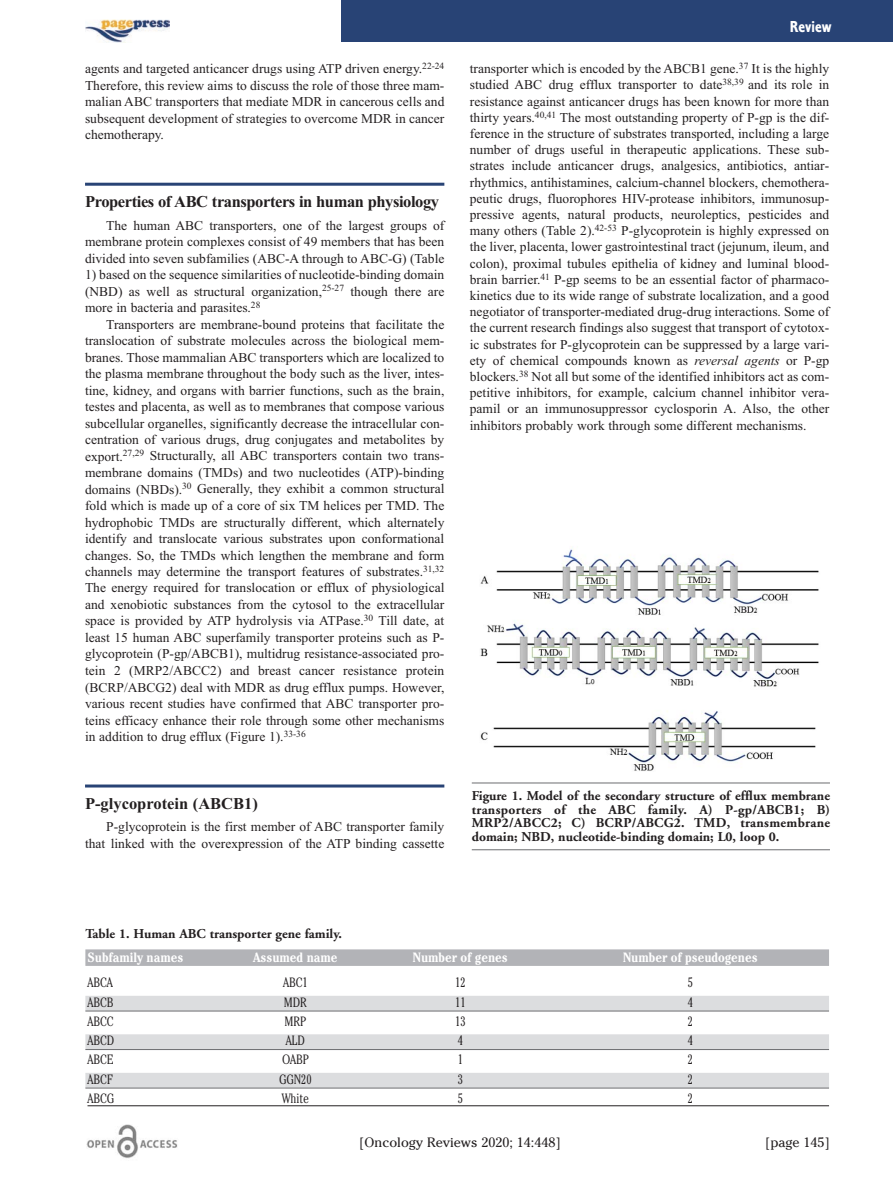
<style>
.page{position:relative;width:893px;height:1191px;background:#fff}
.page>*{position:absolute;margin:0;border:0;box-sizing:border-box;transform-origin:0 0}
.t1{font:700 16.5px "Times New Roman";letter-spacing:-.025em;color:#231f20}
.t2{font:700 16.5px "Times New Roman";color:#231f20}
.t3{font:16.5px "Corinthian Bold Condensed Plain";color:#fff}
.t4{font:13.5px/16.5px "Times New Roman";color:#231f20;text-align:justify}
.t5{font:700 13.5px/13.5px "Adobe Garamond";color:#231f20;text-align:justify}
.t6{font:300 condensed 13.5px "Cheltenham";letter-spacing:-.01em;color:#231f20}
.t7{font:700 condensed 13.5px "Cheltenham";letter-spacing:-.01em;color:#fff}
.t8{font:13.5px "Cheltenham";color:#231f20}
.s1{font-style:italic}
</style>
<div class="page">
<div style="left:342px;top:0;width:551px;height:41px;background:#284375"></div>
<hr style="left:85px;top:183px;width:359px;height:3px;background:#284375">
<hr style="left:85px;top:784px;width:359px;height:3px;background:#284375">
<img style="left:85px;top:19px;width:85px;height:24px">
<img style="left:86px;top:1124px;width:92px;height:35px">
<div style="left:85px;top:949px;width:744px;height:17px;background:#b2b3b7"></div>
<div style="left:85px;top:995px;width:744px;height:15px;background:#dcdddf"></div>
<hr style="left:85px;top:1010px;width:744px;height:1px;background:#6c6d70">
<div style="left:85px;top:1034px;width:744px;height:15px;background:#dcdddf"></div>
<hr style="left:85px;top:1049px;width:744px;height:1px;background:#6c6d70">
<div style="left:85px;top:1072px;width:744px;height:15px;background:#dcdddf"></div>
<hr style="left:85px;top:1087px;width:744px;height:1px;background:#6c6d70">
<hr style="left:88px;top:1105px;width:741px;height:1px;background:#231f20">
<hr style="left:472px;top:782px;width:358px;height:1px;background:#6c6d70">
<hr style="left:472px;top:849px;width:358px;height:1px;background:#6c6d70">
<img style="left:480px;top:549px;width:339px;height:222px">
<p class="t4" style="left:85px;top:60px;width:361px">agents and targeted anticancer drugs using ATP driven energy.<sup>22-24<br></sup>Therefore, this review aims to discuss the role of those three mam&shy;malian ABC transporters that mediate MDR in cancerous cells and subsequent development of strategies to overcome MDR in cancer chemotherapy.</p>
<p class="t1" style="left:85px;top:192px;width:356px">Properties of ABC transporters in human physiology</p>
<p class="t4" style="left:85px;top:217px;width:361px;text-indent:21px">The human ABC transporters, one of the largest groups of membrane protein complexes consist of 49 members that has been divided into seven subfamilies (ABC-A through to ABC-G) (Table</p>
<p class="t4" style="left:85px;top:266px;width:361px">1) based on the sequence similarities of nucleotide-binding domain (NBD) as well as structural organization,<sup>25-27</sup> though there are more in bacteria and parasites.<sup>28</sup></p>
<p class="t4" style="left:85px;top:315px;width:361px;text-indent:21px">Transporters are membrane-bound proteins that facilitate the translocation of substrate molecules across the biological mem&shy;branes. Those mammalian ABC transporters which are localized to the plasma membrane throughout the body such as the liver, intes&shy;tine, kidney, and organs with barrier functions, such as the brain, testes and placenta, as well as to membranes that compose various subcellular organelles, significantly decrease the intracellular con&shy;centration of various drugs, drug conjugates and metabolites by export.<sup>27,29</sup> Structurally, all ABC transporters contain two trans&shy;membrane domains (TMDs) and two nucleotides (ATP)-binding domains (NBDs).<sup>30</sup> Generally, they exhibit a common structural fold which is made up of a core of six TM helices per TMD. The hydrophobic TMDs are structurally different, which alternately identify and translocate various substrates upon conformational changes. So, the TMDs which lengthen the membrane and form channels may determine the transport features of substrates.<sup>31,32<br></sup>The energy required for translocation or efflux of physiological and xenobiotic substances from the cytosol to the extracellular space is provided by ATP hydrolysis via ATPase.<sup>30</sup> Till date, at least 15 human ABC superfamily transporter proteins such as P&shy;glycoprotein (P-gp/ABCB1), multidrug resistance-associated pro&shy;tein 2 (MRP2/ABCC2) and breast cancer resistance protein (BCRP/ABCG2) deal with MDR as drug efflux pumps. However, various recent studies have confirmed that ABC transporter pro&shy;teins efficacy enhance their role through some other mechanisms in addition to drug efflux (Figure 1).<sup>33-36</sup></p>
<p class="t2" style="left:85px;top:793px;width:174px">P-glycoprotein (ABCB1)</p>
<p class="t4" style="left:85px;top:818px;width:361px;text-align:right">P-glycoprotein is the first member of ABC transporter family that linked with the overexpression of the ATP binding cassette</p>
<p class="t3" style="left:790px;top:21px;width:43px">Review</p>
<p class="t4" style="left:470px;top:60px;width:361px">transporter which is encoded by the ABCB1 gene.<sup>37</sup> It is the highly studied ABC drug efflux transporter to date<sup>38,39</sup> and its role in resistance against anticancer drugs has been known for more than thirty years.<sup>40,41</sup> The most outstanding property of P-gp is the dif&shy;ference in the structure of substrates transported, including a large number of drugs useful in therapeutic applications. These sub&shy;strates include anticancer drugs, analgesics, antibiotics, antiar&shy;rhythmics, antihistamines, calcium-channel blockers, chemothera&shy;peutic drugs, fluorophores HIV-protease inhibitors, immunosup&shy;pressive agents, natural products, neuroleptics, pesticides and many others (Table 2).<sup>42-53</sup> P-glycoprotein is highly expressed on the liver, placenta, lower gastrointestinal tract (jejunum, ileum, and colon), proximal tubules epithelia of kidney and luminal blood&shy;brain barrier.<sup>41</sup> P-gp seems to be an essential factor of pharmaco&shy;kinetics due to its wide range of substrate localization, and a good negotiator of transporter-mediated drug-drug interactions. Some of the current research findings also suggest that transport of cytotox&shy;ic substrates for P-glycoprotein can be suppressed by a large vari&shy;ety of chemical compounds known as <span class="s1">reversal agents</span> or P-gp blockers.<sup>38</sup> Not all but some of the identified inhibitors act as com&shy;petitive inhibitors, for example, calcium channel inhibitor vera&shy;pamil or an immunosuppressor cyclosporin A. Also, the other inhibitors probably work through some different mechanisms.</p>
<p class="t5" style="left:472px;top:790px;width:360px">Figure 1. Model of the secondary structure of efflux membrane transporters of the ABC family. A) P-gp/ABCB1; B)<br>MRP2/ABCC2; C) BCRP/ABCG2. TMD, transmembrane domain; NBD, nucleotide-binding domain; L0, loop 0.</p>
<p class="t5" style="left:85px;top:928px;width:258px">Table 1. Human ABC transporter gene family.</p>
<p class="t7" style="left:88px;top:952px;width:97px">Subfamily names</p>
<p class="t7" style="left:253px;top:952px;width:86px">Assumed name</p>
<p class="t7" style="left:413px;top:952px;width:97px">Number of genes</p>
<p class="t7" style="left:623px;top:952px;width:136px">Number of pseudogenes</p>
<p class="t6" style="left:87px;top:977px;width:27px">ABCA</p>
<p class="t6" style="left:283px;top:977px;width:26px">ABC1</p>
<p class="t6" style="left:455px;top:977px;width:12px">12</p>
<p class="t6" style="left:688px;top:977px;width:7px">5</p>
<p class="t6" style="left:88px;top:997px;width:27px">ABCB</p>
<p class="t6" style="left:284px;top:997px;width:25px">MDR</p>
<p class="t6" style="left:455px;top:997px;width:12px">11</p>
<p class="t6" style="left:688px;top:997px;width:7px">4</p>
<p class="t6" style="left:88px;top:1016px;width:27px">ABCC</p>
<p class="t6" style="left:285px;top:1016px;width:23px">MRP</p>
<p class="t6" style="left:455px;top:1016px;width:12px">13</p>
<p class="t6" style="left:688px;top:1016px;width:7px">2</p>
<p class="t6" style="left:88px;top:1035px;width:28px">ABCD</p>
<p class="t6" style="left:286px;top:1035px;width:21px">ALD</p>
<p class="t6" style="left:458px;top:1035px;width:7px">4</p>
<p class="t6" style="left:688px;top:1035px;width:7px">4</p>
<p class="t6" style="left:88px;top:1054px;width:27px">ABCE</p>
<p class="t6" style="left:282px;top:1054px;width:28px">OABP</p>
<p class="t6" style="left:458px;top:1054px;width:7px">1</p>
<p class="t6" style="left:688px;top:1054px;width:7px">2</p>
<p class="t6" style="left:88px;top:1074px;width:27px">ABCF</p>
<p class="t6" style="left:279px;top:1074px;width:34px">GGN20</p>
<p class="t6" style="left:458px;top:1074px;width:7px">3</p>
<p class="t6" style="left:688px;top:1074px;width:7px">2</p>
<p class="t6" style="left:88px;top:1093px;width:28px">ABCG</p>
<p class="t6" style="left:282px;top:1093px;width:29px">White</p>
<p class="t6" style="left:458px;top:1093px;width:7px">5</p>
<p class="t6" style="left:688px;top:1093px;width:7px">2</p>
<p class="t8" style="left:359px;top:1134px;width:203px">[Oncology Reviews 2020; 14:448]</p>
<p class="t8" style="left:765px;top:1134px;width:66px">[page 145]</p>
</div>
